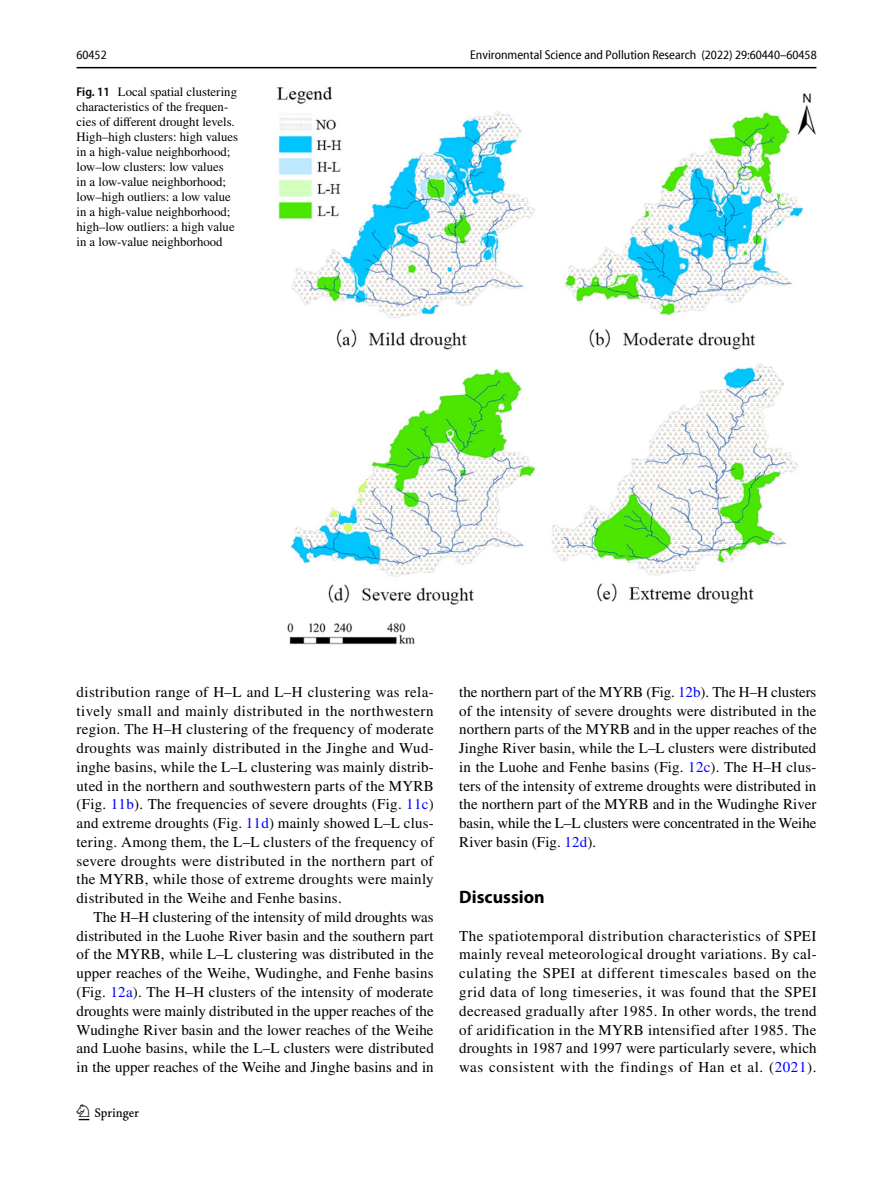
<style>
.page{position:relative;width:893px;height:1187px;background:#fff}
.page>*{position:absolute;margin:0;border:0;box-sizing:border-box;transform-origin:0 0}
.t1{font:22.5px "Springnew Regular 2";color:#000}
.t2{font:700 18px "Myriad Pro";color:#000}
.t3{font:15px/18.8px "STIX";letter-spacing:.01em;color:#000;text-align:justify}
.t4{font:12.75px/15px "STIX";color:#000}
.t5{font:semi-condensed 12.75px "Myriad Pro Unic";color:#000}
.s1{font-family:"Myriad Pro";font-weight:600;font-stretch:semi-condensed}
.s2{color:#00f}
</style>
<div class="page">
<hr style="left:77px;top:67px;width:739px;height:1px;background:#000">
<img style="left:277px;top:87px;width:539px;height:557px">
<p class="t5" style="left:76px;top:50px;width:32px">60452</p>
<p class="t5" style="left:470px;top:50px;width:348px">Environmental Science and Pollution Research (2022) 29:60440–60458</p>
<p class="t4" style="left:77px;top:85px;width:163px"><span class="s1">Fig. 11</span> Local spatial clustering characteristics of the frequen&shy;cies of different drought levels.<br>High–high clusters: high values in a high-value neighborhood; low–low clusters: low values<br>in a low-value neighborhood; low–high outliers: a low value in a high-value neighborhood; high–low outliers: a high value in a low-value neighborhood</p>
<p class="t3" style="left:77px;top:683px;width:359px">distribution range of H–L and L–H clustering was rela&shy;tively small and mainly distributed in the northwestern region. The H–H clustering of the frequency of moderate droughts was mainly distributed in the Jinghe and Wud&shy;inghe basins, while the L–L clustering was mainly distrib&shy;uted in the northern and southwestern parts of the MYRB (Fig. <span class="s2">11b</span>). The frequencies of severe droughts (Fig. <span class="s2">11c</span>) and extreme droughts (Fig. <span class="s2">11d</span>) mainly showed L–L clus&shy;tering. Among them, the L–L clusters of the frequency of severe droughts were distributed in the northern part of the MYRB, while those of extreme droughts were mainly distributed in the Weihe and Fenhe basins.</p>
<p class="t3" style="left:77px;top:908px;width:359px;text-indent:17px">The H–H clustering of the intensity of mild droughts was distributed in the Luohe River basin and the southern part of the MYRB, while L–L clustering was distributed in the upper reaches of the Weihe, Wudinghe, and Fenhe basins (Fig. <span class="s2">12a</span>). The H–H clusters of the intensity of moderate droughts were mainly distributed in the upper reaches of the Wudinghe River basin and the lower reaches of the Weihe and Luohe basins, while the L–L clusters were distributed in the upper reaches of the Weihe and Jinghe basins and in</p>
<h1 class="t1" style="left:79px;top:1104px;width:62px">1 3</h1>
<p class="t3" style="left:459px;top:683px;width:359px">the northern part of the MYRB (Fig. <span class="s2">12b</span>). The H–H clusters of the intensity of severe droughts were distributed in the northern parts of the MYRB and in the upper reaches of the Jinghe River basin, while the L–L clusters were distributed in the Luohe and Fenhe basins (Fig. <span class="s2">12c</span>). The H–H clus&shy;ters of the intensity of extreme droughts were distributed in the northern part of the MYRB and in the Wudinghe River basin, while the L–L clusters were concentrated in the Weihe River basin (Fig. <span class="s2">12d</span>).</p>
<p class="t2" style="left:459px;top:885px;width:87px">Discussion</p>
<p class="t3" style="left:459px;top:927px;width:359px">The spatiotemporal distribution characteristics of SPEI mainly reveal meteorological drought variations. By cal&shy;culating the SPEI at different timescales based on the grid data of long timeseries, it was found that the SPEI decreased gradually after 1985. In other words, the trend of aridification in the MYRB intensified after 1985. The droughts in 1987 and 1997 were particularly severe, which was consistent with the findings of Han et al. (<span class="s2">2021</span>).</p>
</div>
